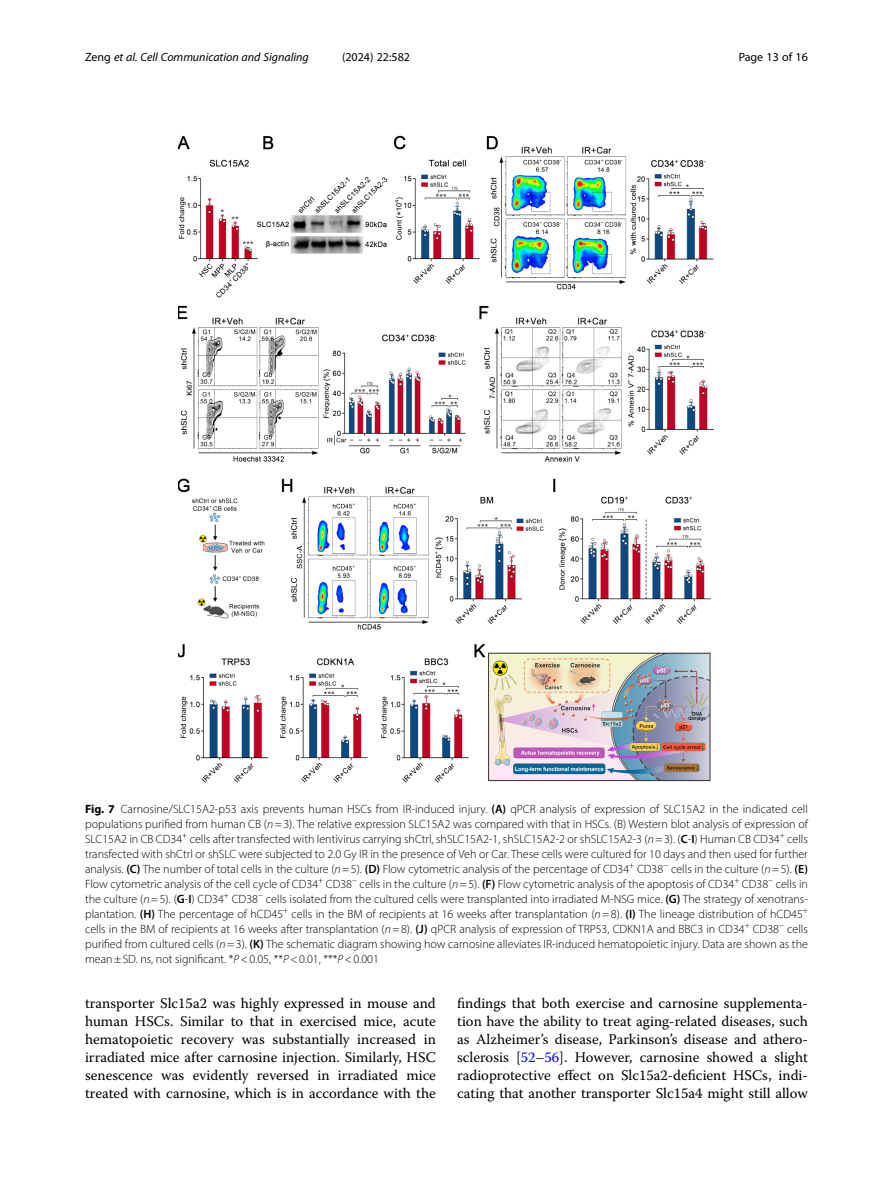
<style>
.page{position:relative;width:893px;height:1191px;background:#fff}
.page>*{position:absolute;margin:0;border:0;box-sizing:border-box;transform-origin:0 0}
.Body_Text_Indent{font:14.7px/18px "Warnock Pro";color:#000;text-align:justify}
.Figure_Caption{font:300 12px/15px "Myriad Pro";color:#000;text-align:justify}
.t1{font:italic 12px "Myriad Pro";color:#000}
.t2{font:12px "Myriad Pro";color:#000}
.s1{font-style:normal}
.s2{font-weight:700}
.s3{font-weight:600}
.s4{font-style:italic}
.s5{color:#00f}
</style>
<div class="page">
<img style="left:179px;top:135px;width:535px;height:648px">
<p class="t1" style="left:85px;top:50px;width:225px"><span class="s1">Zeng</span> et al. Cell Communication and Signaling</p>
<p class="t2" style="left:342px;top:50px;width:70px">(2024) 22:582</p>
<p class="t2" style="left:739px;top:50px;width:71px">Page 13 of 16</p>
<p class="Figure_Caption" style="left:85px;top:801px;width:724px"><span class="s2">Fig. 7</span> Carnosine/SLC15A2-p53 axis prevents human HSCs from IR-induced injury. <span class="s3">(A)</span> qPCR analysis of expression of SLC15A2 in the indicated cell populations purified from human CB (<span class="s4">n</span>=3). The relative expression SLC15A2 was compared with that in HSCs. (B) Western blot analysis of expression of SLC15A2 in CB CD34<sup>+</sup> cells after transfected with lentivirus carrying shCtrl, shSLC15A2-1, shSLC15A2-2 or shSLC15A2-3 (<span class="s4">n</span>=3). (<span class="s3">C</span>-<span class="s3">I</span>) Human CB CD34<sup>+</sup> cells transfected with shCtrl or shSLC were subjected to 2.0 Gy IR in the presence of Veh or Car. These cells were cultured for 10 days and then used for further analysis. <span class="s3">(C)</span> The number of total cells in the culture (<span class="s4">n</span>=5). <span class="s3">(D)</span> Flow cytometric analysis of the percentage of CD34<sup>+</sup> CD38<sup>−</sup> cells in the culture (<span class="s4">n</span>=5). <span class="s3">(E)<br></span>Flow cytometric analysis of the cell cycle of CD34<sup>+</sup> CD38<sup>−</sup> cells in the culture (<span class="s4">n</span>=5). <span class="s3">(F)</span> Flow cytometric analysis of the apoptosis of CD34<sup>+</sup> CD38<sup>−</sup> cells in the culture (<span class="s4">n</span>=5). (<span class="s3">G</span>-<span class="s3">I</span>) CD34<sup>+</sup> CD38<sup>−</sup> cells isolated from the cultured cells were transplanted into irradiated M-NSG mice. <span class="s3">(G)</span> The strategy of xenotrans&shy;plantation. <span class="s3">(H)</span> The percentage of hCD45<sup>+</sup> cells in the BM of recipients at 16 weeks after transplantation (<span class="s4">n</span>=8). <span class="s3">(I)</span> The lineage distribution of hCD45<sup>+ </sup>cells in the BM of recipients at 16 weeks after transplantation (<span class="s4">n</span>=8). <span class="s3">(J)</span> qPCR analysis of expression of TRP53, CDKN1A and BBC3 in CD34<sup>+</sup> CD38<sup>−</sup> cells purified from cultured cells (<span class="s4">n</span>=3). <span class="s3">(K)</span> The schematic diagram showing how carnosine alleviates IR-induced hematopoietic injury. Data are shown as the mean±SD. ns, not significant. *<span class="s4">P</span>&lt;0.05, **<span class="s4">P</span>&lt;0.01, ***<span class="s4">P</span>&lt;0.001</p>
<p class="Body_Text_Indent" style="left:85px;top:994px;width:352px">transporter Slc15a2 was highly expressed in mouse and human HSCs. Similar to that in exercised mice, acute hematopoietic recovery was substantially increased in irradiated mice after carnosine injection. Similarly, HSC senescence was evidently reversed in irradiated mice treated with carnosine, which is in accordance with the</p>
<p class="Body_Text_Indent" style="left:457px;top:994px;width:352px">findings that both exercise and carnosine supplementa&shy;tion have the ability to treat aging-related diseases, such as Alzheimer’s disease, Parkinson’s disease and athero&shy;sclerosis [<span class="s5">52</span>–<span class="s5">56</span>]. However, carnosine showed a slight radioprotective effect on Slc15a2-deficient HSCs, indi&shy;cating that another transporter Slc15a4 might still allow</p>
</div>
